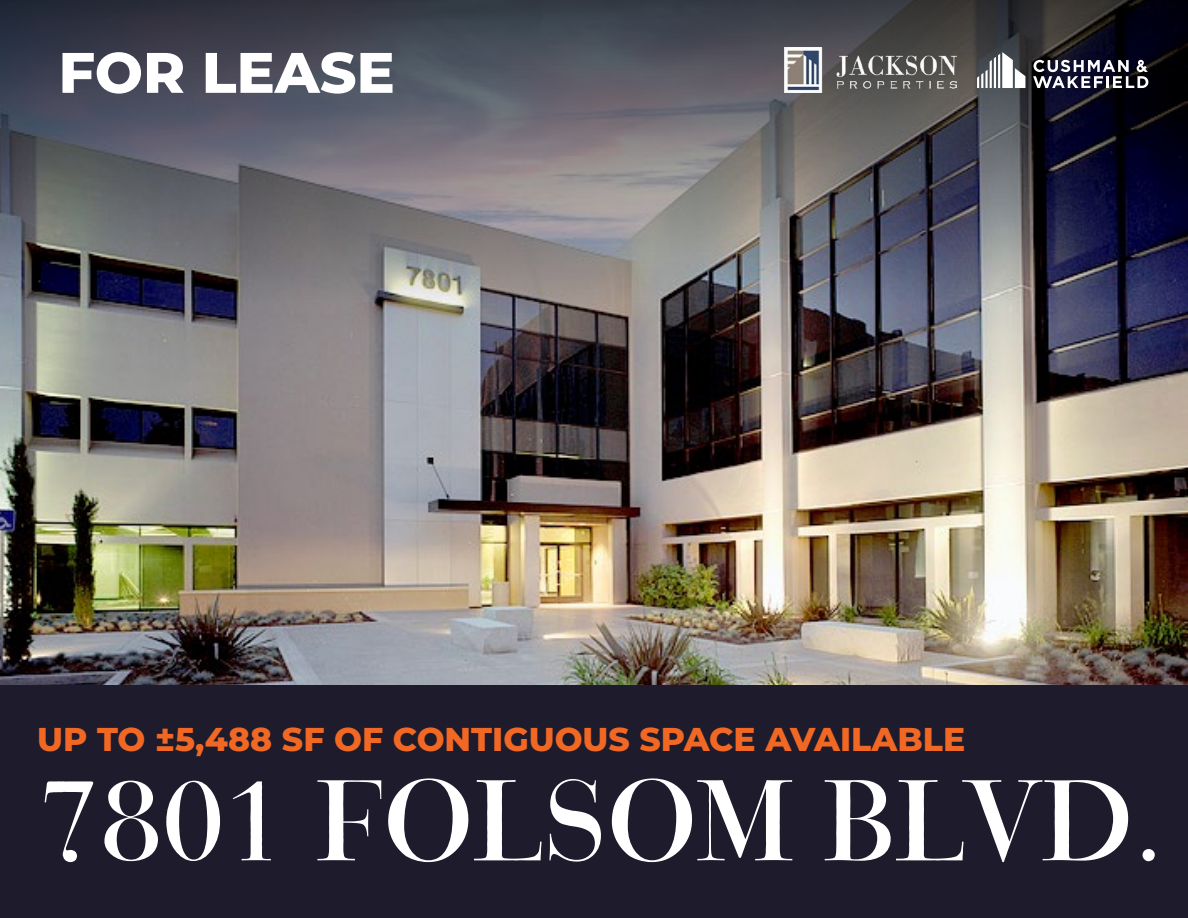
<style>
.page{position:relative;width:1188px;height:918px;background:#fff}
.page>*{position:absolute;margin:0;border:0;box-sizing:border-box;transform-origin:0 0}
.t1{font:106.5px "Bauer Bodoni BT Titling";letter-spacing:-.025em;color:#fff}
.t2{font:800 57px "Montserrat";color:#fff}
.t3{font:800 33px "Montserrat";color:#f16825}
</style>
<div class="page">
<img style="left:0;top:301px;width:1188px;height:385px">
<svg style="left:0;top:0;width:1188px;height:301px;background:#575761"></svg>
<svg style="left:977px;top:52px;width:48px;height:36px"></svg>
<svg style="left:1033px;top:60px;width:115px;height:28px"></svg>
<div style="left:0;top:686px;width:1188px;height:232px;background:#1d1b2c"></div>
<img style="left:785px;top:47px;width:171px;height:46px">
<h2 class="t2" style="left:58px;top:31px;width:338px">FOR LEASE</h2>
<p class="t3" style="left:37px;top:715px;width:930px">UP TO ±5,488 SF OF CONTIGUOUS SPACE AVAILABLE</p>
<h1 class="t1" style="left:37px;top:756px;width:1129px">7801 FOLSOM BLVD.</h1>
</div>
